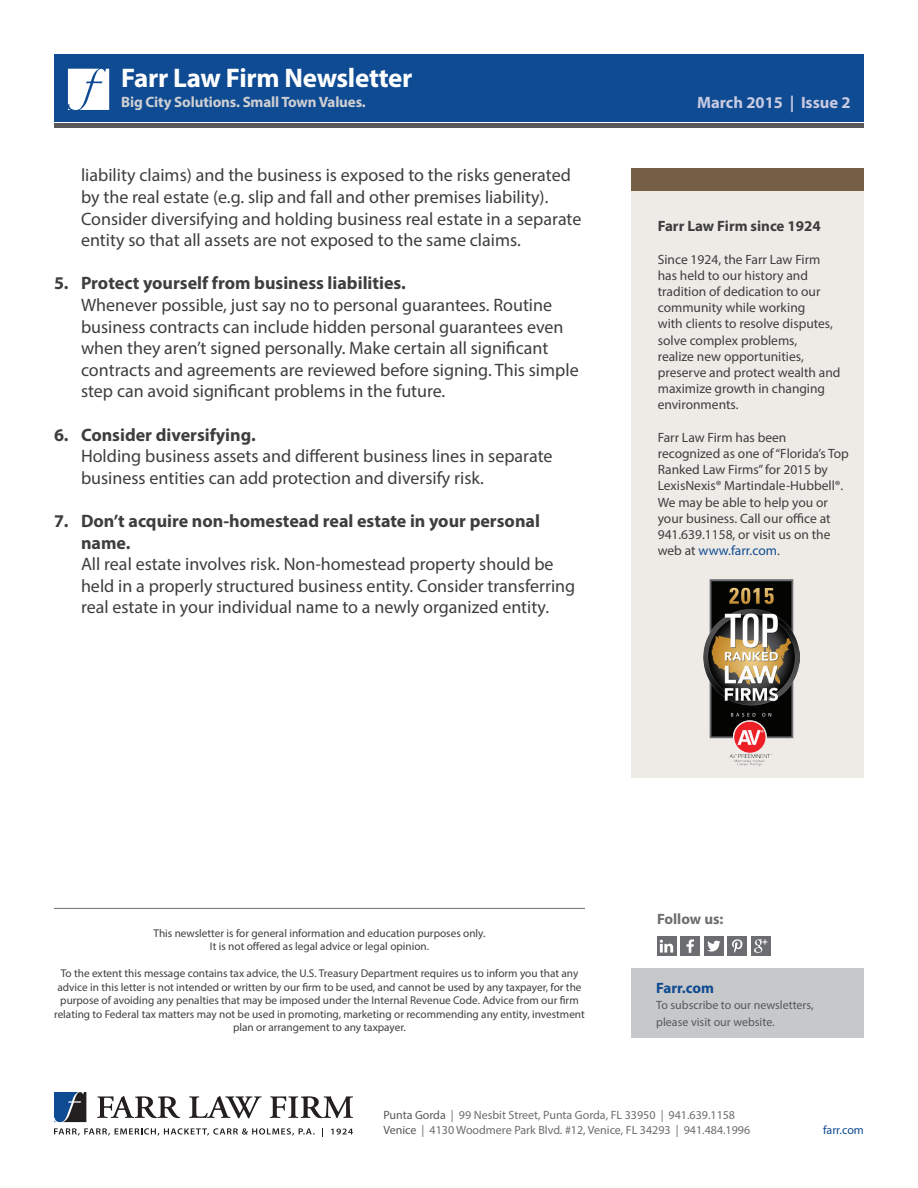
<style>
.page{position:relative;width:918px;height:1188px;background:#fff}
.page>*{position:absolute;margin:0;border:0;box-sizing:border-box;transform-origin:0 0}
.t1{font:700 27px "Myriad Pro";letter-spacing:-.01em;color:#fff}
.t2{font:18px/21.6px "Myriad Pro";color:#3e3e3f}
.t3{font:700 18px/21.6px "Myriad Pro";color:#3e3e3f}
.t4{font:700 16.5px "Myriad Pro";color:#c7cae1}
.t5{font:700 15px "Myriad Pro";letter-spacing:-.01em;color:#cfd0d2}
.t6{font:700 15px "Myriad Pro";color:#3e3e3f}
.t7{font:700 15px "Myriad Pro";color:#6c6d70}
.t8{font:700 15px "Myriad Pro";color:#0f4b92}
.t9{font:13.5px/16.2px "Myriad Pro";color:#3e3e3f}
.t10{font:12px/15px "Myriad Pro";color:#6c6d70}
.t11{font:12px/16.5px "Myriad Pro";color:#57585a}
.t12{font:12px "Myriad Pro";color:#0f4b92}
.t13{font:11.25px/13.5px "Myriad Pro";color:#3e3e3f;text-align:center}
.s1{color:#0f4b92}
.s2{color:#57585a}
</style>
<div class="page">
<div style="left:632px;top:175px;width:232px;height:603px;background:#eeebe7"></div>
<hr style="left:54px;top:908px;width:531px;height:1px;background:#6c6d70">
<div style="left:54px;top:54px;width:810px;height:68px;background:#0f4b92"></div>
<div style="left:54px;top:123px;width:810px;height:5px;background:#57585a"></div>
<svg style="left:68px;top:69px;width:41px;height:41px;background:#eaeff5"></svg>
<div style="left:632px;top:969px;width:232px;height:69px;background:#c7c8ca"></div>
<div style="left:632px;top:168px;width:232px;height:23px;background:#755e46"></div>
<div style="left:681px;top:936px;width:19px;height:20px;background:#6c6d70"></div>
<svg style="left:686px;top:939px;width:8px;height:14px"></svg>
<div style="left:704px;top:936px;width:19px;height:20px;background:#6c6d70"></div>
<svg style="left:707px;top:941px;width:14px;height:11px"></svg>
<div style="left:728px;top:936px;width:19px;height:20px;background:#6c6d70"></div>
<svg style="left:732px;top:939px;width:11px;height:14px"></svg>
<div style="left:751px;top:936px;width:19px;height:20px;background:#6c6d70"></div>
<svg style="left:754px;top:939px;width:14px;height:14px"></svg>
<div style="left:657px;top:937px;width:19px;height:19px;background:#6c6d70"></div>
<svg style="left:660px;top:940px;width:13px;height:13px"></svg>
<svg style="left:54px;top:1128px;width:261px;height:8px"></svg>
<svg style="left:331px;top:1129px;width:22px;height:6px"></svg>
<svg style="left:54px;top:1092px;width:32px;height:30px"></svg>
<svg style="left:97px;top:1096px;width:83px;height:22px"></svg>
<svg style="left:189px;top:1096px;width:73px;height:22px"></svg>
<svg style="left:270px;top:1096px;width:83px;height:22px"></svg>
<img style="left:703px;top:579px;width:96px;height:187px">
<h1 class="t1" style="left:121px;top:61px;width:293px">Farr Law Firm Newsletter</h1>
<p class="t5" style="left:121px;top:92px;width:246px">Big City Solutions. Small Town Values.</p>
<p class="t4" style="left:697px;top:92px;width:155px">March 2015 | Issue 2</p>
<p class="t2" style="left:81px;top:164px;width:502px">liability claims) and the business is exposed to the risks generated by the real estate (e.g. slip and fall and other premises liability).<br>Consider diversifying and holding business real estate in a separate entity so that all assets are not exposed to the same claims.</p>
<p class="t3" style="left:54px;top:272px;width:353px">5. Protect yourself from business liabilities.</p>
<p class="t2" style="left:81px;top:294px;width:499px">Whenever possible, just say no to personal guarantees. Routine business contracts can include hidden personal guarantees even when they aren’t signed personally. Make certain all significant contracts and agreements are reviewed before signing. This simple step can avoid significant problems in the future.</p>
<p class="t3" style="left:54px;top:423px;width:203px">6. Consider diversifying.</p>
<p class="t2" style="left:81px;top:445px;width:473px">Holding business assets and different business lines in separate business entities can add protection and diversify risk.</p>
<p class="t3" style="left:81px;top:510px;width:461px;text-indent:-27px">7. Don’t acquire non-homestead real estate in your personal name.</p>
<p class="t2" style="left:81px;top:553px;width:496px">All real estate involves risk. Non-homestead property should be held in a properly structured business entity. Consider transferring real estate in your individual name to a newly organized entity.</p>
<p class="t6" style="left:658px;top:216px;width:165px">Farr Law Firm since 1924</p>
<p class="t9" style="left:658px;top:251px;width:184px">Since 1924, the Farr Law Firm has held to our history and tradition of dedication to our community while working<br>with clients to resolve disputes, solve complex problems,<br>realize new opportunities, preserve and protect wealth and maximize growth in changing environments.</p>
<p class="t9" style="left:658px;top:429px;width:193px">Farr Law Firm has been recognized as one of “Florida’s Top<br>Ranked Law Firms” for 2015 by<br>LexisNexis® Martindale-Hubbell®.<br>We may be able to help you or your business. Call our office at<br>941.639.1158, or visit us on the web at <span class="s1">www.farr.com</span>.</p>
<p class="t13" style="left:154px;top:926px;width:333px">This newsletter is for general information and education purposes only.<br>It is not offered as legal advice or legal opinion.</p>
<p class="t13" style="left:54px;top:966px;width:532px">To the extent this message contains tax advice, the U.S. Treasury Department requires us to inform you that any advice in this letter is not intended or written by our firm to be used, and cannot be used by any taxpayer, for the purpose of avoiding any penalties that may be imposed under the Internal Revenue Code. Advice from our firm relating to Federal tax matters may not be used in promoting, marketing or recommending any entity, investment plan or arrangement to any taxpayer.</p>
<p class="t7" style="left:657px;top:909px;width:68px">Follow us:</p>
<p class="t8" style="left:656px;top:978px;width:59px">Farr.com</p>
<p class="t11" style="left:656px;top:997px;width:159px">To subscribe to our newsletters, please visit our website.</p>
<p class="t10" style="left:383px;top:1107px;width:368px"><span class="s2">Punta Gorda</span> | 99 Nesbit Street, Punta Gorda, FL 33950 | 941.639.1158<br><span class="s2">Venice</span> | 4130 Woodmere Park Blvd. #12, Venice, FL 34293 | 941.484.1996</p>
<p class="t12" style="left:823px;top:1122px;width:42px">farr.com</p>
</div>
